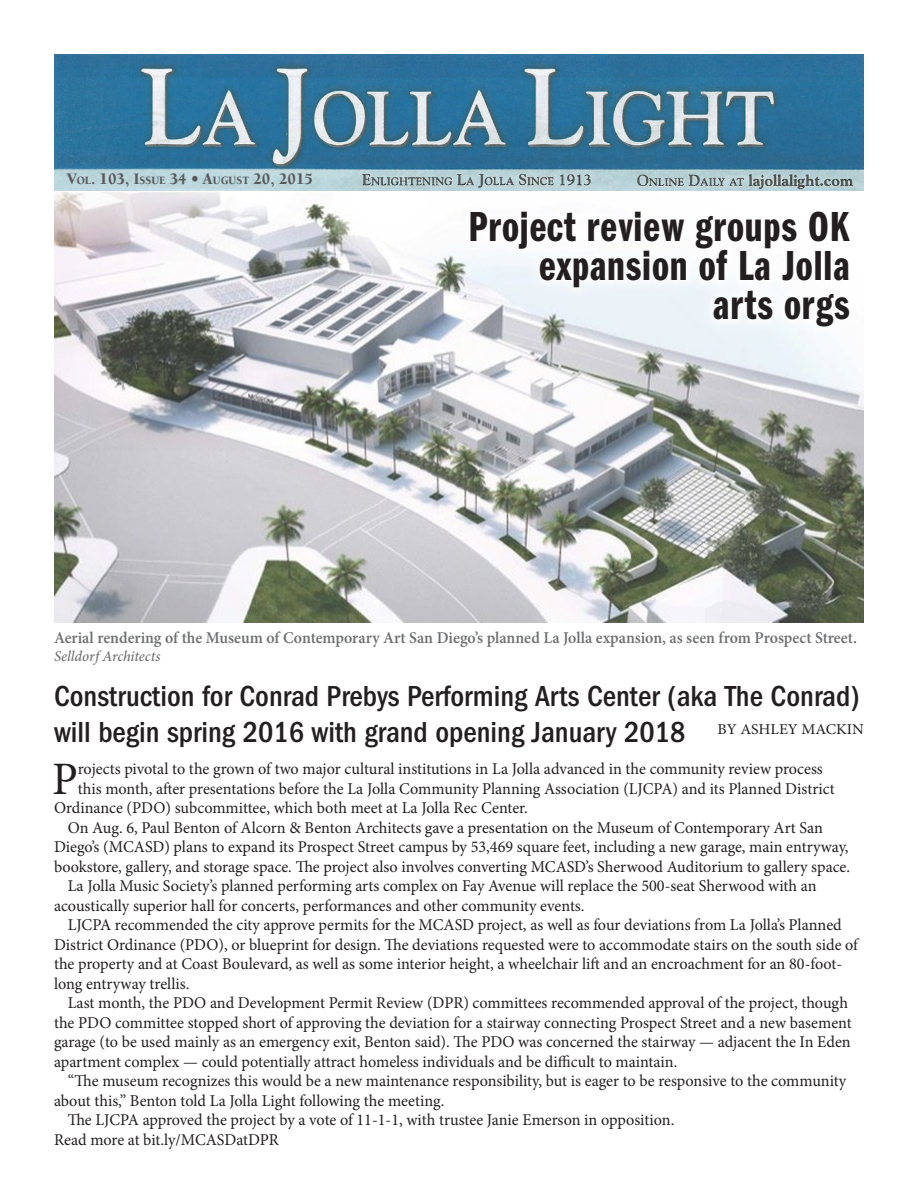
<style>
.page{position:relative;width:918px;height:1188px;background:#fff}
.page>*{position:absolute;margin:0;border:0;box-sizing:border-box;transform-origin:0 0}
.t1{font:46.5px "Minion Pro";color:#231f20}
.t2{font:43.5px/39px "ITC Franklin Gothic Std Dm Cp";letter-spacing:.02em;color:#231f20;text-align:right}
.t3{font:500 condensed 30px/36px "ITC Franklin Gothic Std";color:#231f20}
.t4{font:16.5px/19.5px "Minion Pro";color:#231f20}
.t5{font:600 16.5px "Minion Pro";color:#6d6f71;scale:.96 1}
.t6{font:900 16.5px "Berkeley Std";color:#58595b;scale:.93 1}
.t7{font:italic 500 15px "Minion Pro";letter-spacing:-.005em;color:#6d6f71}
.t8{font:15px "Minion Pro";color:#231f20;scale:1.05 1}
.s1{font-size:11.55px}
</style>
<div class="page">
<img style="left:54px;top:54px;width:810px;height:568px">
<svg style="left:451px;top:192px;width:413px;height:154px"></svg>
<svg style="left:464px;top:205px;width:393px;height:127px"></svg>
<p class="t6" style="left:67px;top:171px;width:266px">V<span class="s1">OL</span>. 103, I<span class="s1">SSUE</span> 34 • A<span class="s1">UGUST</span> 20, 2015</p>
<p class="t2" style="left:468px;top:208px;width:383px">Project review groups OK expansion of La Jolla<br>arts orgs</p>
<p class="t5" style="left:54px;top:626px;width:838px">Aerial rendering of the Museum of Contemporary Art San Diego’s planned La Jolla expansion, as seen from Prospect Street.</p>
<p class="t7" style="left:54px;top:646px;width:108px">Selldorf Architects</p>
<p class="t3" style="left:54px;top:678px;width:808px">Construction for Conrad Prebys Performing Arts Center (aka The Conrad) will begin spring 2016 with grand opening January 2018</p>
<p class="t8" style="left:718px;top:719px;width:141px">BY ASHLEY MACKIN</p>
<p class="t1" style="left:52px;top:748px;width:27px">P</p>
<p class="t4" style="left:78px;top:760px;width:746px">rojects pivotal to the grown of two major cultural institutions in La Jolla advanced in the community review process</p>
<p class="t4" style="left:78px;top:779px;width:758px">this month, after presentations before the La Jolla Community Planning Association (LJCPA) and its Planned District</p>
<p class="t4" style="left:54px;top:799px;width:475px">Ordinance (PDO) subcommittee, which both meet at La Jolla Rec Center.</p>
<p class="t4" style="left:54px;top:818px;width:798px;text-indent:14px">On Aug. 6, Paul Benton of Alcorn &amp; Benton Architects gave a presentation on the Museum of Contemporary Art San<br>Diego’s (MCASD) plans to expand its Prospect Street campus by 53,469 square feet, including a new garage, main entryway, bookstore, gallery, and storage space. The project also involves converting MCASD’s Sherwood Auditorium to gallery space.</p>
<p class="t4" style="left:54px;top:877px;width:764px;text-indent:14px">La Jolla Music Society’s planned performing arts complex on Fay Avenue will replace the 500-seat Sherwood with an acoustically superior hall for concerts, performances and other community events.</p>
<p class="t4" style="left:54px;top:916px;width:806px;text-indent:14px">LJCPA recommended the city approve permits for the MCASD project, as well as four deviations from La Jolla’s Planned District Ordinance (PDO), or blueprint for design. The deviations requested were to accommodate stairs on the south side of the property and at Coast Boulevard, as well as some interior height, a wheelchair lift and an encroachment for an 80-foot&shy;long entryway trellis.</p>
<p class="t4" style="left:54px;top:994px;width:799px;text-indent:14px">Last month, the PDO and Development Permit Review (DPR) committees recommended approval of the project, though the PDO committee stopped short of approving the deviation for a stairway connecting Prospect Street and a new basement garage (to be used mainly as an emergency exit, Benton said). The PDO was concerned the stairway — adjacent the In Eden apartment complex — could potentially attract homeless individuals and be difficult to maintain.</p>
<p class="t4" style="left:68px;top:1072px;width:780px">“The museum recognizes this would be a new maintenance responsibility, but is eager to be responsive to the community</p>
<p class="t4" style="left:54px;top:1091px;width:392px">about this,” Benton told La Jolla Light following the meeting.</p>
<p class="t4" style="left:68px;top:1111px;width:608px">The LJCPA approved the project by a vote of 11-1-1, with trustee Janie Emerson in opposition.</p>
<p class="t4" style="left:54px;top:1130px;width:226px">Read more at bit.ly/MCASDatDPR</p>
</div>
